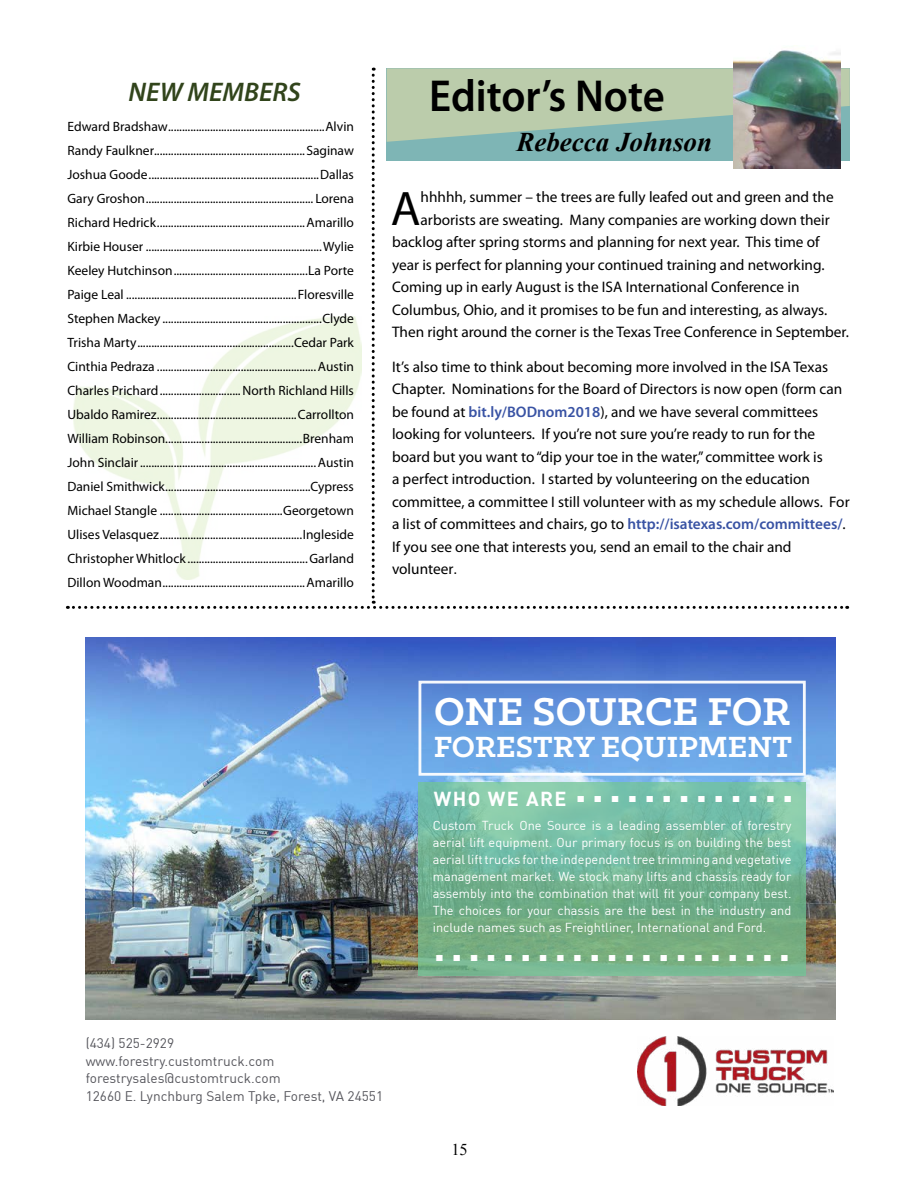
<style>
.page{position:relative;width:918px;height:1188px;background:#fff}
.page>*{position:absolute;margin:0;border:0;box-sizing:border-box;transform-origin:0 0}
.t1{font:48.75px "Myriad Pro";color:#000}
.t2{font:600 45px "Myriad Pro";color:#000;scale:.95 1}
.t3{font:700 43.95px "Klinic Slab";color:#fff}
.t4{font:700 42.45px "DIN Pro";color:#fff}
.t5{font:700 33.15px "Klinic Slab";color:#fff}
.t6{font:italic 700 27px "Times New Roman";color:#000}
.t7{font:italic 600 27px "Myriad Pro";color:#31441b}
.t8{font:700 19.8px "DIN Pro";letter-spacing:.07em;color:#fff}
.t9{font:16.5px "Times New Roman";color:#000}
.t10{font:15.3px/22.5px "Myriad Pro";color:#000}
.t11{font:13.65px/17.5px "DIN Pro";color:#56565c}
.t12{font:13.5px/24px "Myriad Pro";color:#000;text-align:justify}
.t13{font:12.75px/17px "DIN Pro";color:#fff;text-align:justify}
.s1{font-weight:600;color:#3953a4}
.s2{font-family:"Calibri"}
</style>
<div class="page">
<img style="left:734px;top:50px;width:107px;height:18px">
<svg style="left:67px;top:68px;width:783px;height:541px"></svg>
<img style="left:74px;top:316px;width:288px;height:263px">
<img style="left:637px;top:1036px;width:197px;height:69px">
<img style="left:86px;top:637px;width:749px;height:382px">
<svg style="left:419px;top:782px;width:387px;height:194px;background:#75b593"></svg>
<div style="left:419px;top:681px;width:387px;height:95px;border:3px solid #fff"></div>
<h3 class="t7" style="left:129px;top:77px;width:174px">NEW MEMBERS</h3>
<p class="t12" style="left:68px;top:115px;width:288px">Edward Bradshaw........................................................Alvin Randy Faulkner......................................................Saginaw Joshua Goode.............................................................Dallas Gary Groshon............................................................ Lorena Richard Hedrick.....................................................Amarillo Kirbie Houser ...............................................................Wylie Keeley Hutchinson................................................La Porte Paige Leal .............................................................Floresville Stephen Mackey .........................................................Clyde Trisha Marty........................................................Cedar Park Cinthia Pedraza .........................................................Austin Charles Prichard.............................North Richland Hills Ubaldo Ramirez..................................................Carrollton William Robinson.................................................Brenham John Sinclair...............................................................Austin Daniel Smithwick....................................................Cypress Michael Stangle ............................................Georgetown Ulises Velasquez...................................................Ingleside Christopher Whitlock ...........................................Garland Dillon Woodman...................................................Amarillo</p>
<h2 class="t2" style="left:429px;top:71px;width:250px">Editor’s Note</h2>
<h3 class="t6" style="left:516px;top:124px;width:197px">Rebecca Johnson</h3>
<h1 class="t1" style="left:391px;top:182px;width:31px">A</h1>
<p class="t10" style="left:421px;top:186px;width:415px">hhhhh, summer – the trees are fully leafed out and green and the</p>
<p class="t10" style="left:421px;top:209px;width:411px">arborists are sweating. Many companies are working down their</p>
<p class="t10" style="left:392px;top:231px;width:429px">backlog after spring storms and planning for next year. This time of</p>
<p class="t10" style="left:392px;top:254px;width:434px">year is perfect for planning your continued training and networking.</p>
<p class="t10" style="left:392px;top:276px;width:409px">Coming up in early August is the ISA International Conference in</p>
<p class="t10" style="left:392px;top:299px;width:437px">Columbus, Ohio, and it promises to be fun and interesting, as always.</p>
<p class="t10" style="left:392px;top:321px;width:458px">Then right around the corner is the Texas Tree Conference in September.</p>
<p class="t10" style="left:392px;top:356px;width:459px">It’s also time to think about becoming more involved in the ISA Texas Chapter. Nominations for the Board of Directors is now open (form can be found at <span class="s1">bit.ly/BODnom2018</span>), and we have several committees looking for volunteers. If you’re not sure you’re ready to run for the board but you want to “dip your toe in the water,” committee work is<br>a perfect introduction. I started by volunteering on the education committee, a committee I still volunteer with as my schedule allows. For a list of committees and chairs, go to <span class="s1">http://isatexas.com/committees/</span>.<br>If you see one that interests you, send an email to the chair and volunteer<span class="s2">.</span></p>
<p class="t11" style="left:86px;top:1033px;width:299px">(434) 525-2929<br>www.forestry.customtruck.com forestrysales@customtruck.com<br>12660 E. Lynchburg Salem Tpke, Forest, VA 24551</p>
<h3 class="t3" style="left:434px;top:683px;width:358px">ONE SOURCE FOR</h3>
<h3 class="t5" style="left:434px;top:725px;width:360px">FORESTRY EQUIPMENT</h3>
<h3 class="t8" style="left:434px;top:783px;width:134px">WHO WE ARE</h3>
<h3 class="t4" style="left:575px;top:753px;width:221px">.............</h3>
<p class="t13" style="left:433px;top:816px;width:360px">Custom Truck One Source is a leading assembler of forestry aerial lift equipment. Our primary focus is on building the best aerial lift trucks for the independent tree trimming and vegetative management market. We stock many lifts and chassis ready for assembly into the combination that will fit your company best.<br>The choices for your chassis are the best in the industry and include names such as Freightliner, International and Ford.</p>
<h3 class="t4" style="left:434px;top:913px;width:359px">.....................</h3>
<p class="t9" style="left:451px;top:1139px;width:18px">15</p>
</div>
